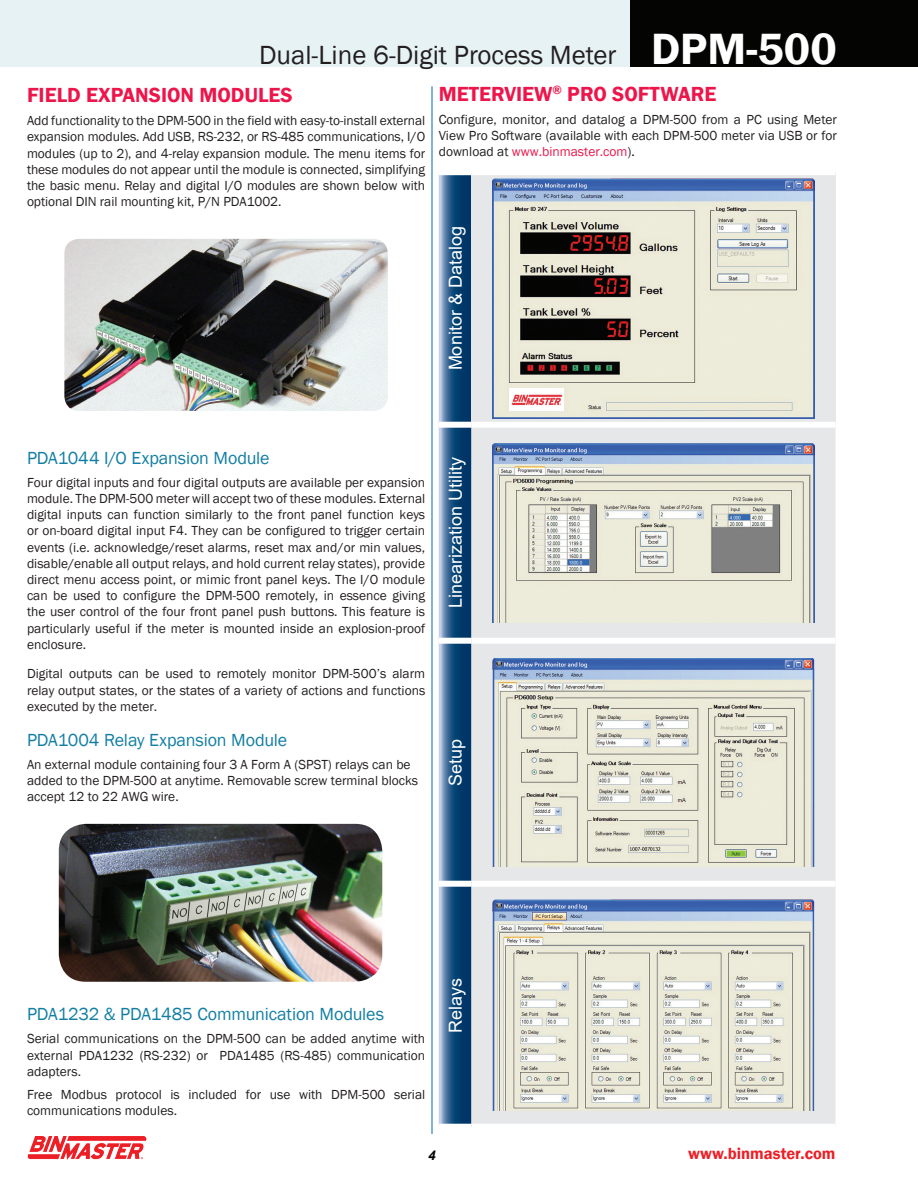
<style>
.page{position:relative;width:918px;height:1188px;background:#fff}
.page>*{position:absolute;margin:0;border:0;box-sizing:border-box;transform-origin:0 0}
.t1{font:27px "Franklin Gothic";color:#231f20}
.t2{font:600 21px "Franklin Gothic";color:#ed164b}
.t3{font:18px "Franklin Gothic";letter-spacing:-.01em;color:#127ea3}
.t4{font:18px "Arial";color:#fff}
.t5{font:600 16.5px "Franklin Gothic";color:#ed1f26}
.t6{font:13.5px/16.2px "Franklin Gothic";color:#231f20;text-align:justify}
.t7{font:italic 700 13.5px "Arial";color:#000}
.s1{font-weight:600;font-size:45px;color:#fff}
.s2{color:#ed164b}
.s3{color:#040503}
</style>
<div class="page">
<div style="left:0;top:0;width:918px;height:68px;background:#e7f2f5"></div>
<div style="left:630px;top:0;width:288px;height:68px;background:#040503"></div>
<img style="left:27px;top:1137px;width:119px;height:23px">
<img style="left:59px;top:824px;width:323px;height:158px">
<img style="left:64px;top:239px;width:324px;height:172px">
<hr style="left:432px;top:86px;width:1px;height:1048px;background:#0168b3">
<svg style="left:439px;top:175px;width:32px;height:949px;background:#2b5c89"></svg>
<div style="left:471px;top:172px;width:365px;height:253px;background:#e6e7e9"></div>
<div style="left:471px;top:428px;width:365px;height:696px;background:#e6e7e9"></div>
<div style="left:439px;top:422px;width:32px;height:6px;background:#fff"></div>
<div style="left:439px;top:638px;width:32px;height:6px;background:#fff"></div>
<div style="left:439px;top:881px;width:32px;height:6px;background:#fff"></div>
<div style="left:471px;top:169px;width:365px;height:6px;background:#fff"></div>
<div style="left:471px;top:422px;width:365px;height:6px;background:#fff"></div>
<div style="left:471px;top:638px;width:365px;height:6px;background:#fff"></div>
<div style="left:471px;top:881px;width:365px;height:6px;background:#fff"></div>
<img style="left:493px;top:178px;width:321px;height:241px">
<img style="left:493px;top:443px;width:321px;height:179px">
<img style="left:493px;top:658px;width:321px;height:208px">
<img style="left:493px;top:900px;width:321px;height:210px">
<div style="left:510px;top:389px;width:54px;height:22px;background:#fff"></div>
<img style="left:511px;top:394px;width:52px;height:12px">
<h1 class="t1" style="left:259px;top:39px;width:579px">Dual-Line 6-Digit Process Meter <span class="s1">DPM-500</span></h1>
<h2 class="t2" style="left:27px;top:82px;width:217px">FIELD EXPANSION MODULES</h2>
<p class="t6" style="left:27px;top:113px;width:400px">Add functionality to the DPM-500 in the field with easy-to-install external expansion modules. Add USB, RS-232, or RS-485 communications, I/O modules (up to 2), and 4-relay expansion module. The menu items for these modules do not appear until the module is connected, simplifying the basic menu. Relay and digital I/O modules are shown below with optional DIN rail mounting kit, P/N PDA1002.</p>
<h2 class="t2" style="left:439px;top:81px;width:31px">METER</h2>
<h2 class="t2" style="left:505px;top:81px;width:188px">VIEW<sup>®</sup> PRO SOFTWARE</h2>
<p class="t6" style="left:439px;top:112px;width:400px">Configure, monitor, and datalog a DPM-500 from a PC using Meter View Pro Software (available with each DPM-500 meter via USB or for download at <span class="s2">www.binmaster.com</span>)<span class="s3">.</span></p>
<h3 class="t4" style="left:443px;top:370px;width:146px;rotate:-90deg">Monitor &amp; Datalog</h3>
<h3 class="t3" style="left:27px;top:447px;width:244px">PDA1044 I/O Expansion Module</h3>
<p class="t6" style="left:27px;top:474px;width:400px">Four digital inputs and four digital outputs are available per expansion module. The DPM-500 meter will accept two of these modules. External digital inputs can function similarly to the front panel function keys or on-board digital input F4. They can be configured to trigger certain events (i.e. acknowledge/reset alarms, reset max and/or min values, disable/enable all output relays, and hold current relay states), provide direct menu access point, or mimic front panel keys. The I/O module can be used to configure the DPM-500 remotely, in essence giving the user control of the four front panel push buttons. This feature is particularly useful if the meter is mounted inside an explosion-proof enclosure.</p>
<p class="t6" style="left:27px;top:666px;width:400px">Digital outputs can be used to remotely monitor DPM-500’s alarm relay output states, or the states of a variety of actions and functions executed by the meter.</p>
<h3 class="t3" style="left:27px;top:729px;width:262px">PDA1004 Relay Expansion Module</h3>
<p class="t6" style="left:27px;top:757px;width:393px;text-align:left">An external module containing four 3 A Form A (SPST) relays can be added to the DPM-500 at anytime. Removable screw terminal blocks accept 12 to 22 AWG wire.</p>
<h3 class="t4" style="left:443px;top:608px;width:153px;rotate:-90deg">Linearization Utility</h3>
<h3 class="t4" style="left:443px;top:786px;width:49px;rotate:-90deg">Setup</h3>
<h3 class="t3" style="left:27px;top:1003px;width:359px">PDA1232 &amp; PDA1485 Communication Modules</h3>
<p class="t6" style="left:27px;top:1031px;width:400px">Serial communications on the DPM-500 can be added anytime with external PDA1232 (RS-232) or PDA1485 (RS-485) communication adapters.</p>
<p class="t6" style="left:27px;top:1086px;width:400px">Free Modbus protocol is included for use with DPM-500 serial communications modules.</p>
<h3 class="t4" style="left:443px;top:1033px;width:57px;rotate:-90deg">Relays</h3>
<p class="t7" style="left:428px;top:1146px;width:9px">4</p>
<p class="t5" style="left:688px;top:1143px;width:149px">WWW.BINMASTER.COM</p>
</div>
